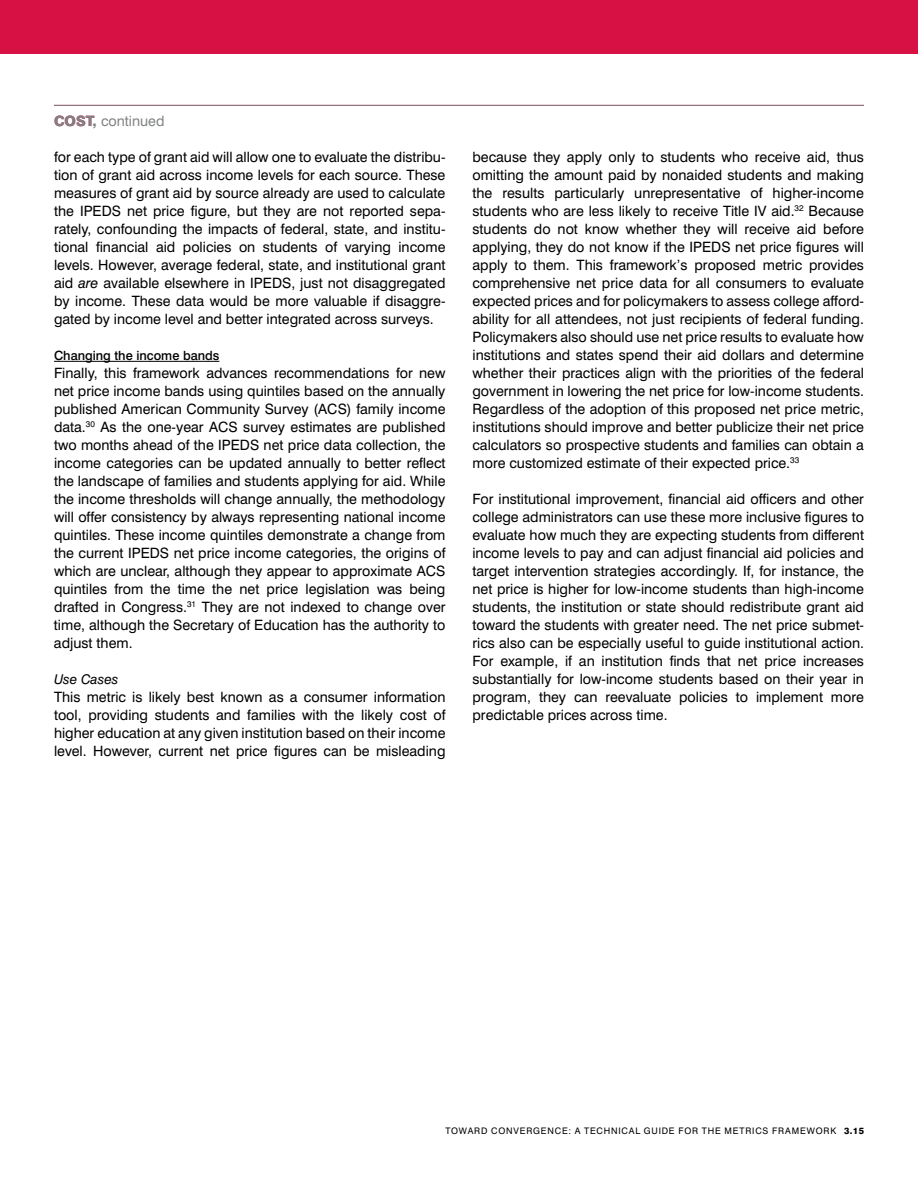
<style>
.page{position:relative;width:918px;height:1188px;background:#fff}
.page>*{position:absolute;margin:0;border:0;box-sizing:border-box;transform-origin:0 0}
.t1{font:14.25px/18px "Swiss 721 BT";color:#000;text-align:justify}
.t2{font:14.25px "Swiss 721 BT";color:#808284}
.t3{font:italic 13.5px "Swiss 721 BT";color:#000}
.t4{font:500 12.75px "Swiss 721 BT";color:#000}
.t5{font:9px "Swiss 721 BT";letter-spacing:.095em;color:#000}
.s1{font-weight:800;color:#d71144}
.s2{font-weight:800}
.s3{font-style:italic}
</style>
<div class="page">
<div style="left:0;top:0;width:918px;height:54px;background:#d71144"></div>
<hr style="left:54px;top:361px;width:165px;height:1px;background:#000">
<hr style="left:54px;top:105px;width:810px;height:1px;background:#808284">
<p class="t2" style="left:54px;top:112px;width:112px"><span class="s1">COST</span><span class="s2">,</span> continued</p>
<p class="t1" style="left:54px;top:148px;width:393px">for each type of grant aid will allow one to evaluate the distribu&shy;tion of grant aid across income levels for each source. These measures of grant aid by source already are used to calculate the IPEDS net price figure, but they are not reported sepa&shy;rately, confounding the impacts of federal, state, and institu&shy;tional financial aid policies on students of varying income levels. However, average federal, state, and institutional grant aid <span class="s3">are</span> available elsewhere in IPEDS, just not disaggregated by income. These data would be more valuable if disaggre&shy;gated by income level and better integrated across surveys.</p>
<p class="t4" style="left:54px;top:348px;width:167px">Changing the income bands</p>
<p class="t1" style="left:54px;top:364px;width:393px">Finally, this framework advances recommendations for new net price income bands using quintiles based on the annually published American Community Survey (ACS) family income data.<sup>30</sup> As the one-year ACS survey estimates are published two months ahead of the IPEDS net price data collection, the income categories can be updated annually to better reflect the landscape of families and students applying for aid. While the income thresholds will change annually, the methodology will offer consistency by always representing national income quintiles. These income quintiles demonstrate a change from the current IPEDS net price income categories, the origins of which are unclear, although they appear to approximate ACS quintiles from the time the net price legislation was being drafted in Congress.<sup>31</sup> They are not indexed to change over time, although the Secretary of Education has the authority to adjust them.</p>
<p class="t3" style="left:54px;top:671px;width:66px">Use Cases</p>
<p class="t1" style="left:54px;top:688px;width:393px">This metric is likely best known as a consumer information tool, providing students and families with the likely cost of higher education at any given institution based on their income level. However, current net price figures can be misleading</p>
<p class="t1" style="left:472px;top:148px;width:393px">because they apply only to students who receive aid, thus omitting the amount paid by nonaided students and making the results particularly unrepresentative of higher-income students who are less likely to receive Title IV aid.<sup>32</sup> Because students do not know whether they will receive aid before applying, they do not know if the IPEDS net price figures will apply to them. This framework’s proposed metric provides comprehensive net price data for all consumers to evaluate expected prices and for policymakers to assess college afford&shy;ability for all attendees, not just recipients of federal funding.<br>Policymakers also should use net price results to evaluate how institutions and states spend their aid dollars and determine whether their practices align with the priorities of the federal government in lowering the net price for low-income students.<br>Regardless of the adoption of this proposed net price metric, institutions should improve and better publicize their net price calculators so prospective students and families can obtain a more customized estimate of their expected price.<sup>33</sup></p>
<p class="t1" style="left:472px;top:490px;width:393px">For institutional improvement, financial aid officers and other college administrators can use these more inclusive figures to evaluate how much they are expecting students from different income levels to pay and can adjust financial aid policies and target intervention strategies accordingly. If, for instance, the net price is higher for low-income students than high-income students, the institution or state should redistribute grant aid toward the students with greater need. The net price submet&shy;rics also can be especially useful to guide institutional action.<br>For example, if an institution finds that net price increases substantially for low-income students based on their year in program, they can reevaluate policies to implement more predictable prices across time.</p>
<p class="t5" style="left:446px;top:1125px;width:420px">TOWARD CONVERGENCE: A TECHNICAL GUIDE FOR THE METRICS FRAMEWORK <span class="s2">3.15</span></p>
</div>
